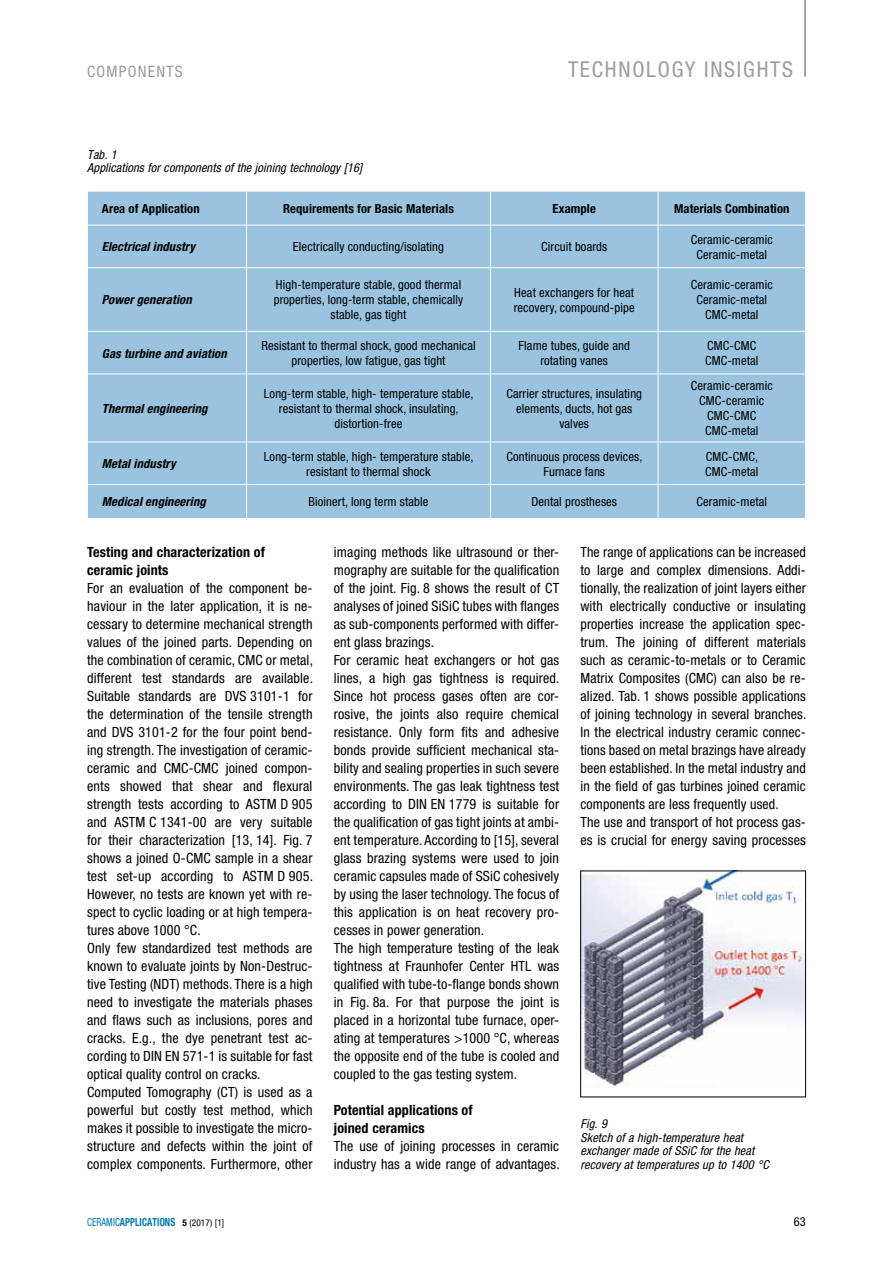
<style>
.page{position:relative;width:893px;height:1263px;background:#fff}
.page>*{position:absolute;margin:0;border:0;box-sizing:border-box;transform-origin:0 0}
.t1{font:condensed 21.9px "Helvetica Neue";letter-spacing:.08em;color:#9c9d9d}
.t2{font:condensed 15.75px "Helvetica Neue";letter-spacing:.08em;color:#9c9d9d}
.t3{font:condensed 14.1px/18px "Helvetica Neue";letter-spacing:.01em;color:#000}
.t4{font:700 condensed 14.1px/18px "Helvetica Neue";letter-spacing:.01em;color:#000}
.t5{font:condensed 12.6px/15px "Helvetica Neue";letter-spacing:.01em;color:#000;text-align:center}
.t6{font:italic 700 condensed 12.6px "Helvetica Neue";letter-spacing:.01em;color:#000}
.t7{font:700 condensed 12.6px "Helvetica Neue";letter-spacing:.01em;color:#000}
.t8{font:italic condensed 12.3px/13.5px "Helvetica Neue";letter-spacing:.01em;color:#000}
.t9{font:condensed 12.3px "Helvetica Neue";color:#000}
.t10{font:700 condensed 11.25px "Helvetica Neue";letter-spacing:.01em;color:#0077ae;scale:.83 1}
.s1{font-weight:400}
.s2{font-size:9.3px;color:#000}
.s3{font-weight:400;font-size:9.3px;color:#000}
</style>
<div class="page">
<hr style="left:804px;top:0;width:2px;height:77px;background:#878786">
<img style="left:582px;top:873px;width:222px;height:213px">
<div style="left:580px;top:871px;width:226px;height:226px;border:1px solid #000"></div>
<div style="left:88px;top:192px;width:717px;height:326px;background:#99c3df"></div>
<hr style="left:246px;top:191px;width:1px;height:34px;background:#fff">
<hr style="left:490px;top:191px;width:1px;height:34px;background:#fff">
<hr style="left:658px;top:191px;width:1px;height:34px;background:#fff">
<hr style="left:87px;top:225px;width:160px;height:1px;background:#fff">
<hr style="left:247px;top:225px;width:243px;height:1px;background:#fff">
<hr style="left:246px;top:225px;width:1px;height:42px;background:#fff">
<hr style="left:490px;top:225px;width:168px;height:1px;background:#fff">
<hr style="left:490px;top:225px;width:1px;height:42px;background:#fff">
<hr style="left:658px;top:225px;width:148px;height:1px;background:#fff">
<hr style="left:658px;top:225px;width:1px;height:42px;background:#fff">
<hr style="left:87px;top:267px;width:160px;height:1px;background:#fff">
<hr style="left:247px;top:267px;width:243px;height:1px;background:#fff">
<hr style="left:246px;top:268px;width:1px;height:63px;background:#fff">
<hr style="left:490px;top:267px;width:168px;height:1px;background:#fff">
<hr style="left:490px;top:268px;width:1px;height:63px;background:#fff">
<hr style="left:658px;top:267px;width:148px;height:1px;background:#fff">
<hr style="left:658px;top:268px;width:1px;height:63px;background:#fff">
<hr style="left:87px;top:331px;width:160px;height:1px;background:#fff">
<hr style="left:247px;top:331px;width:243px;height:1px;background:#fff">
<hr style="left:246px;top:332px;width:1px;height:42px;background:#fff">
<hr style="left:490px;top:331px;width:168px;height:1px;background:#fff">
<hr style="left:490px;top:332px;width:1px;height:42px;background:#fff">
<hr style="left:658px;top:331px;width:148px;height:1px;background:#fff">
<hr style="left:658px;top:332px;width:1px;height:42px;background:#fff">
<hr style="left:87px;top:374px;width:160px;height:1px;background:#fff">
<hr style="left:247px;top:374px;width:243px;height:1px;background:#fff">
<hr style="left:246px;top:374px;width:1px;height:68px;background:#fff">
<hr style="left:490px;top:374px;width:168px;height:1px;background:#fff">
<hr style="left:490px;top:374px;width:1px;height:68px;background:#fff">
<hr style="left:658px;top:374px;width:148px;height:1px;background:#fff">
<hr style="left:658px;top:374px;width:1px;height:68px;background:#fff">
<hr style="left:87px;top:442px;width:160px;height:1px;background:#fff">
<hr style="left:247px;top:442px;width:243px;height:1px;background:#fff">
<hr style="left:246px;top:442px;width:1px;height:42px;background:#fff">
<hr style="left:490px;top:442px;width:168px;height:1px;background:#fff">
<hr style="left:490px;top:442px;width:1px;height:42px;background:#fff">
<hr style="left:658px;top:442px;width:148px;height:1px;background:#fff">
<hr style="left:658px;top:442px;width:1px;height:42px;background:#fff">
<hr style="left:87px;top:484px;width:160px;height:1px;background:#fff">
<hr style="left:247px;top:484px;width:243px;height:1px;background:#fff">
<hr style="left:246px;top:485px;width:1px;height:33px;background:#fff">
<hr style="left:490px;top:484px;width:168px;height:1px;background:#fff">
<hr style="left:490px;top:485px;width:1px;height:33px;background:#fff">
<hr style="left:658px;top:484px;width:148px;height:1px;background:#fff">
<hr style="left:658px;top:485px;width:1px;height:33px;background:#fff">
<p class="t2" style="left:87px;top:62px;width:97px">COMPONENTS</p>
<h1 class="t1" style="left:568px;top:56px;width:227px">TECHNOLOGY INSIGHTS</h1>
<p class="t8" style="left:87px;top:147px;width:277px">Tab. 1<br>Applications for components of the joining technology [16]</p>
<p class="t7" style="left:102px;top:201px;width:99px">Area of Application</p>
<p class="t7" style="left:283px;top:201px;width:172px">Requirements for Basic Materials</p>
<p class="t7" style="left:552px;top:201px;width:45px">Example</p>
<p class="t7" style="left:674px;top:201px;width:117px">Materials Combination</p>
<p class="t6" style="left:102px;top:239px;width:95px">Electrical industry</p>
<p class="t5" style="left:293px;top:239px;width:153px">Electrically conducting/isolating</p>
<p class="t5" style="left:541px;top:239px;width:68px">Circuit boards</p>
<p class="t5" style="left:691px;top:232px;width:84px">Ceramic-ceramic<br>Ceramic-metal</p>
<p class="t6" style="left:102px;top:292px;width:91px">Power generation</p>
<p class="t5" style="left:274px;top:277px;width:191px">High-temperature stable, good thermal properties, long-term stable, chemically stable, gas tight</p>
<p class="t5" style="left:514px;top:285px;width:122px;text-align:left">Heat exchangers for heat recovery, compound-pipe</p>
<p class="t5" style="left:691px;top:277px;width:84px">Ceramic-ceramic<br>Ceramic-metal<br>CMC-metal</p>
<p class="t6" style="left:102px;top:345px;width:126px">Gas turbine and aviation</p>
<p class="t5" style="left:261px;top:338px;width:216px">Resistant to thermal shock, good mechanical properties, low fatigue, gas tight</p>
<p class="t5" style="left:519px;top:338px;width:113px">Flame tubes, guide and rotating vanes</p>
<p class="t5" style="left:705px;top:338px;width:55px;text-align:left">CMC-CMC<br>CMC-metal</p>
<p class="t6" style="left:102px;top:401px;width:107px">Thermal engineering</p>
<p class="t5" style="left:264px;top:386px;width:211px">Long-term stable, high- temperature stable, resistant to thermal shock, insulating, distortion-free</p>
<p class="t5" style="left:506px;top:386px;width:137px">Carrier structures, insulating elements, ducts, hot gas valves</p>
<p class="t5" style="left:691px;top:378px;width:84px">Ceramic-ceramic<br>CMC-ceramic<br>CMC-CMC<br>CMC-metal</p>
<p class="t6" style="left:102px;top:456px;width:75px">Metal industry</p>
<p class="t5" style="left:264px;top:449px;width:211px">Long-term stable, high- temperature stable, resistant to thermal shock</p>
<p class="t5" style="left:506px;top:449px;width:137px">Continuous process devices,<br>Furnace fans</p>
<p class="t5" style="left:705px;top:449px;width:55px;text-align:left">CMC-CMC,<br>CMC-metal</p>
<p class="t6" style="left:102px;top:494px;width:105px">Medical engineering</p>
<p class="t5" style="left:308px;top:494px;width:121px">Bioinert, long term stable</p>
<p class="t5" style="left:531px;top:494px;width:87px">Dental prostheses</p>
<p class="t5" style="left:696px;top:494px;width:72px">Ceramic-metal</p>
<p class="t4" style="left:87px;top:542px;width:179px">Testing and characterization of ceramic joints</p>
<p class="t3" style="left:87px;top:578px;width:227px">For an evaluation of the component be&shy;haviour in the later application, it is ne&shy;cessary to determine mechanical strength values of the joined parts. Depending on the combination of ceramic, CMC or metal, different test standards are available.<br>Suitable standards are DVS 3101-1 for the determination of the tensile strength and DVS 3101-2 for the four point bend&shy;ing strength. The investigation of ceramic&shy;ceramic and CMC-CMC joined compon&shy;ents showed that shear and flexural strength tests according to ASTM D 905 and ASTM C 1341-00 are very suitable for their characterization [13, 14]. Fig. 7 shows a joined O-CMC sample in a shear test set-up according to ASTM D 905.<br>However, no tests are known yet with re&shy;spect to cyclic loading or at high tempera&shy;tures above 1000 °C.<br>Only few standardized test methods are known to evaluate joints by Non-Destruc&shy;tive Testing (NDT) methods. There is a high need to investigate the materials phases and flaws such as inclusions, pores and cracks. E.g., the dye penetrant test ac&shy;cording to DIN EN 571-1 is suitable for fast optical quality control on cracks.<br>Computed Tomography (CT) is used as a powerful but costly test method, which makes it possible to investigate the micro&shy;structure and defects within the joint of complex components. Furthermore, other</p>
<p class="t3" style="left:334px;top:542px;width:227px">imaging methods like ultrasound or ther&shy;mography are suitable for the qualification of the joint. Fig. 8 shows the result of CT analyses of joined SiSiC tubes with flanges as sub-components performed with differ&shy;ent glass brazings.<br>For ceramic heat exchangers or hot gas lines, a high gas tightness is required.<br>Since hot process gases often are cor&shy;rosive, the joints also require chemical resistance. Only form fits and adhesive bonds provide sufficient mechanical sta&shy;bility and sealing properties in such severe environments. The gas leak tightness test according to DIN EN 1779 is suitable for the qualification of gas tight joints at ambi&shy;ent temperature. According to [15], several glass brazing systems were used to join ceramic capsules made of SSiC cohesively by using the laser technology. The focus of this application is on heat recovery pro&shy;cesses in power generation.<br>The high temperature testing of the leak tightness at Fraunhofer Center HTL was qualified with tube-to-flange bonds shown in Fig. 8a. For that purpose the joint is placed in a horizontal tube furnace, oper&shy;ating at temperatures &gt;1000 °C, whereas the opposite end of the tube is cooled and coupled to the gas testing system.</p>
<p class="t4" style="left:334px;top:1100px;width:140px">Potential applications of joined ceramics</p>
<p class="t3" style="left:334px;top:1136px;width:227px">The use of joining processes in ceramic industry has a wide range of advantages.</p>
<p class="t3" style="left:580px;top:542px;width:227px">The range of applications can be increased to large and complex dimensions. Addi&shy;tionally, the realization of joint layers either with electrically conductive or insulating properties increase the application spec&shy;trum. The joining of different materials such as ceramic-to-metals or to Ceramic Matrix Composites (CMC) can also be re&shy;alized. Tab. 1 shows possible applications of joining technology in several branches.<br>In the electrical industry ceramic connec&shy;tions based on metal brazings have already been established. In the metal industry and in the field of gas turbines joined ceramic components are less frequently used.<br>The use and transport of hot process gas&shy;es is crucial for energy saving processes</p>
<p class="t8" style="left:580px;top:1117px;width:190px">Fig. 9<br>Sketch of a high-temperature heat exchanger made of SSiC for the heat recovery at temperatures up to 1400 °C</p>
<p class="t10" style="left:87px;top:1215px;width:167px"><span class="s1">CERAMIC</span>APPLICATIONS <span class="s2">5</span> <span class="s3">(2017) [1]</span></p>
<p class="t9" style="left:794px;top:1214px;width:14px">63</p>
</div>
